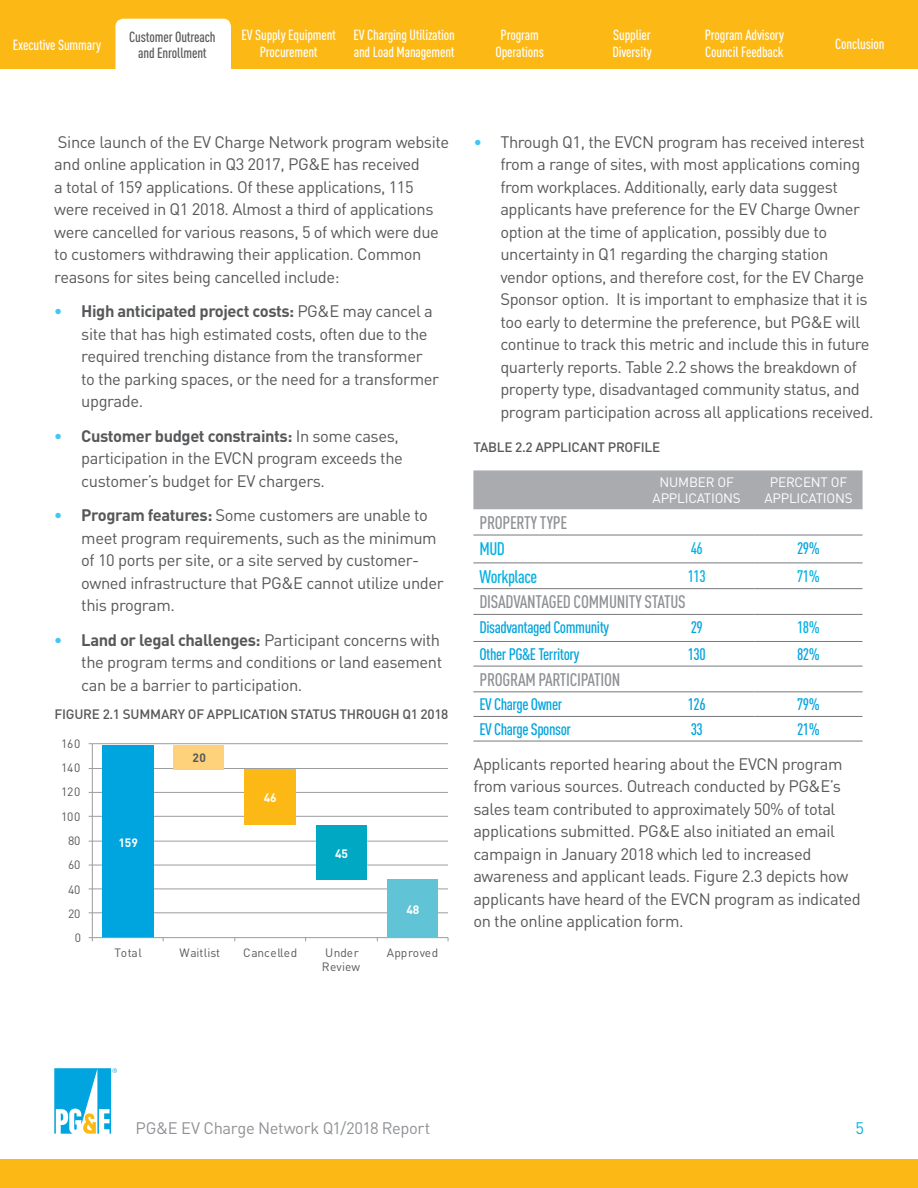
<style>
.page{position:relative;width:918px;height:1188px;background:#fff}
.page>*{position:absolute;margin:0;border:0;box-sizing:border-box;transform-origin:0 0}
.Subhead{font:500 condensed 18px "DINOT";letter-spacing:-.015em;color:#8f9194}
.Subhead-2{font:500 condensed 18px "DINOT";letter-spacing:-.025em;color:#00b1e3}
.t1{font:16.5px/22.5px "DINOT";letter-spacing:-.025em;color:#57585a}
.t2{font:500 condensed 16.5px "DINOT";letter-spacing:-.025em;color:#00a4de}
.t3{font:16.5px "DINOT";letter-spacing:-.025em;color:#8f9194}
.Subhead-3{font:500 condensed 16.5px "DINOT";letter-spacing:-.025em;color:#00b1e3}
.t4{font:16.5px "DINOT";color:#00b1e3}
.t5{font:500 condensed 14.55px/17.1px "DINOT";letter-spacing:-.01em;color:#fff}
.t6{font:500 condensed 14.55px/16.5px "DINOT";letter-spacing:-.01em;color:#57585a;text-align:center}
.Image_Title{font:500 13.5px "DINOT";letter-spacing:-.015em;color:#57585a}
.t7{font:13.5px/16.5px "DINOT";letter-spacing:-.015em;color:#fff;text-align:center}
.t8{font:12px/14.1px "DINOT";letter-spacing:.005em;color:#57585a}
.t9{font:12px "DINOT";letter-spacing:.025em;color:#57585a}
.t10{font:700 12px "DINOT";color:#fff}
.t11{font:700 12px "DINOT";color:#57585a}
.s1{font-weight:700;color:#40c7f4}
.s2{font-weight:700}
.s3{color:#40c7f4}
</style>
<div class="page">
<div style="left:0;top:0;width:918px;height:70px;background:#fcb814"></div>
<div style="left:0;top:1159px;width:918px;height:29px;background:#fcb814"></div>
<svg style="left:54px;top:1068px;width:63px;height:66px"></svg>
<div style="left:115px;top:19px;width:116px;height:50px;background:#fff"></div>
<div style="left:0;top:69px;width:918px;height:9px;background:#fff"></div>
<div style="left:473px;top:470px;width:390px;height:39px;background:#aaabaf"></div>
<hr style="left:473px;top:535px;width:166px;height:1px;background:#76787b">
<hr style="left:639px;top:535px;width:116px;height:1px;background:#76787b">
<hr style="left:755px;top:535px;width:108px;height:1px;background:#76787b">
<hr style="left:473px;top:563px;width:166px;height:1px;background:#76787b">
<hr style="left:639px;top:563px;width:116px;height:1px;background:#76787b">
<hr style="left:755px;top:563px;width:108px;height:1px;background:#76787b">
<hr style="left:473px;top:588px;width:166px;height:1px;background:#76787b">
<hr style="left:639px;top:588px;width:116px;height:1px;background:#76787b">
<hr style="left:755px;top:588px;width:108px;height:1px;background:#76787b">
<hr style="left:473px;top:614px;width:166px;height:1px;background:#76787b">
<hr style="left:639px;top:614px;width:116px;height:1px;background:#76787b">
<hr style="left:755px;top:614px;width:108px;height:1px;background:#76787b">
<hr style="left:473px;top:641px;width:166px;height:1px;background:#76787b">
<hr style="left:639px;top:641px;width:116px;height:1px;background:#76787b">
<hr style="left:755px;top:641px;width:108px;height:1px;background:#76787b">
<hr style="left:473px;top:666px;width:166px;height:1px;background:#76787b">
<hr style="left:639px;top:666px;width:116px;height:1px;background:#76787b">
<hr style="left:755px;top:666px;width:108px;height:1px;background:#76787b">
<hr style="left:473px;top:691px;width:166px;height:1px;background:#76787b">
<hr style="left:639px;top:691px;width:116px;height:1px;background:#76787b">
<hr style="left:755px;top:691px;width:108px;height:1px;background:#76787b">
<hr style="left:473px;top:716px;width:166px;height:1px;background:#76787b">
<hr style="left:639px;top:716px;width:116px;height:1px;background:#76787b">
<hr style="left:755px;top:716px;width:108px;height:1px;background:#76787b">
<hr style="left:473px;top:741px;width:166px;height:1px;background:#76787b">
<hr style="left:639px;top:741px;width:116px;height:1px;background:#76787b">
<hr style="left:755px;top:741px;width:108px;height:1px;background:#76787b">
<hr style="left:92px;top:912px;width:356px;height:1px;background:#9b9ca0">
<hr style="left:92px;top:888px;width:356px;height:1px;background:#9b9ca0">
<hr style="left:92px;top:865px;width:356px;height:1px;background:#9b9ca0">
<hr style="left:92px;top:841px;width:356px;height:1px;background:#9b9ca0">
<hr style="left:92px;top:816px;width:356px;height:1px;background:#9b9ca0">
<hr style="left:92px;top:792px;width:356px;height:1px;background:#9b9ca0">
<hr style="left:92px;top:768px;width:356px;height:1px;background:#9b9ca0">
<hr style="left:92px;top:743px;width:356px;height:1px;background:#9b9ca0">
<div style="left:102px;top:745px;width:51px;height:192px;background:#00a4de"></div>
<div style="left:387px;top:879px;width:50px;height:58px;background:#60c4d6"></div>
<div style="left:316px;top:825px;width:51px;height:54px;background:#00a8c4"></div>
<div style="left:244px;top:770px;width:52px;height:55px;background:#fcb814"></div>
<div style="left:174px;top:745px;width:50px;height:25px;background:#fed17b"></div>
<hr style="left:92px;top:744px;width:1px;height:194px;background:#9b9ca0">
<hr style="left:92px;top:937px;width:356px;height:1px;background:#9b9ca0">
<p class="t5" style="left:241px;top:26px;width:96px;text-align:center">EV Supply Equipment<br>Procurement</p>
<p class="t5" style="left:354px;top:26px;width:103px">EV Charging Utilization and Load Management</p>
<p class="t5" style="left:612px;top:26px;width:41px">Supplier<br>Diversity</p>
<p class="t5" style="left:496px;top:26px;width:50px;text-align:center">Program<br>Operations</p>
<p class="t5" style="left:705px;top:26px;width:81px">Program Advisory<br>Council Feedback</p>
<p class="t6" style="left:129px;top:28px;width:88px">Customer Outreach and Enrollment</p>
<p class="t5" style="left:13px;top:36px;width:90px">Executive Summary</p>
<p class="t5" style="left:835px;top:35px;width:51px">Conclusion</p>
<p class="t1" style="left:54px;top:130px;width:396px">Since launch of the EV Charge Network program website and online application in Q3 2017, PG&amp;E has received<br>a total of 159 applications. Of these applications, 115 were received in Q1 2018. Almost a third of applications were cancelled for various reasons, 5 of which were due to customers withdrawing their application. Common reasons for sites being cancelled include:</p>
<p class="t1" style="left:81px;top:300px;width:359px;text-indent:-27px"><span class="s1">•</span> <span class="s2">High anticipated project costs:</span> PG&amp;E may cancel a site that has high estimated costs, often due to the required trenching distance from the transformer to the parking spaces, or the need for a transformer upgrade.</p>
<p class="t1" style="left:81px;top:424px;width:323px;text-indent:-27px"><span class="s1">•</span> <span class="s2">Customer budget constraints:</span> In some cases, participation in the EVCN program exceeds the customer’s budget for EV chargers.</p>
<p class="t1" style="left:81px;top:504px;width:364px;text-indent:-27px"><span class="s1">•</span> <span class="s2">Program features:</span> Some customers are unable to meet program requirements, such as the minimum of 10 ports per site, or a site served by customer&shy;owned infrastructure that PG&amp;E cannot utilize under this program.</p>
<p class="t1" style="left:81px;top:628px;width:362px;text-indent:-27px"><span class="s1">•</span> <span class="s2">Land or legal challenges:</span> Participant concerns with the program terms and conditions or land easement can be a barrier to participation.</p>
<p class="Image_Title" style="left:54px;top:706px;width:396px">FIGURE 2.1 SUMMARY OF APPLICATION STATUS THROUGH Q1 2018</p>
<p class="t8" style="left:61px;top:736px;width:21px">160</p>
<p class="t8" style="left:61px;top:761px;width:21px">140</p>
<p class="t8" style="left:61px;top:785px;width:21px">120</p>
<p class="t8" style="left:61px;top:809px;width:21px">100</p>
<p class="t8" style="left:68px;top:833px;width:14px">80</p>
<p class="t8" style="left:68px;top:858px;width:14px">60</p>
<p class="t8" style="left:68px;top:882px;width:14px">40</p>
<p class="t8" style="left:68px;top:906px;width:14px">20</p>
<p class="t8" style="left:75px;top:930px;width:8px">0</p>
<p class="t10" style="left:118px;top:834px;width:21px">159</p>
<p class="t11" style="left:192px;top:750px;width:15px">20</p>
<p class="t10" style="left:264px;top:790px;width:15px">46</p>
<p class="t10" style="left:335px;top:845px;width:15px">45</p>
<p class="t10" style="left:406px;top:902px;width:15px">48</p>
<p class="t8" style="left:114px;top:945px;width:29px">Total</p>
<p class="t8" style="left:180px;top:945px;width:42px">Waitlist</p>
<p class="t9" style="left:243px;top:945px;width:56px">Cancelled</p>
<p class="t8" style="left:322px;top:945px;width:40px">Under<br>Review</p>
<p class="t9" style="left:387px;top:945px;width:53px">Approved</p>
<p class="t1" style="left:500px;top:130px;width:375px;text-indent:-27px"><span class="s3">•</span> Through Q1, the EVCN program has received interest from a range of sites, with most applications coming from workplaces. Additionally, early data suggest applicants have preference for the EV Charge Owner option at the time of application, possibly due to uncertainty in Q1 regarding the charging station vendor options, and therefore cost, for the EV Charge Sponsor option. It is important to emphasize that it is too early to determine the preference, but PG&amp;E will continue to track this metric and include this in future quarterly reports. Table 2.2 shows the breakdown of property type, disadvantaged community status, and program participation across all applications received.</p>
<p class="Image_Title" style="left:473px;top:439px;width:188px">TABLE 2.2 APPLICANT PROFILE</p>
<p class="t7" style="left:653px;top:473px;width:90px">NUMBER OF<br>APPLICATIONS</p>
<p class="t7" style="left:764px;top:473px;width:90px">PERCENT OF<br>APPLICATIONS</p>
<p class="Subhead" style="left:479px;top:512px;width:89px">PROPERTY TYPE</p>
<p class="Subhead-2" style="left:479px;top:538px;width:27px">MUD</p>
<p class="Subhead-3" style="left:691px;top:538px;width:14px">46</p>
<p class="t2" style="left:797px;top:538px;width:24px">29%</p>
<p class="Subhead-2" style="left:479px;top:566px;width:59px">Workplace</p>
<p class="Subhead-3" style="left:688px;top:566px;width:20px">113</p>
<p class="Subhead-3" style="left:797px;top:566px;width:24px">71%</p>
<p class="Subhead" style="left:479px;top:591px;width:208px">DISADVANTAGED COMMUNITY STATUS</p>
<p class="t2" style="left:479px;top:617px;width:131px">Disadvantaged Community</p>
<p class="t2" style="left:691px;top:617px;width:14px">29</p>
<p class="Subhead-3" style="left:797px;top:617px;width:24px">18%</p>
<p class="t2" style="left:479px;top:644px;width:102px">Other PG&amp;E Territory</p>
<p class="t2" style="left:688px;top:644px;width:20px">130</p>
<p class="t2" style="left:797px;top:644px;width:24px">82%</p>
<p class="Subhead" style="left:479px;top:669px;width:142px">PROGRAM PARTICIPATION</p>
<p class="t2" style="left:479px;top:695px;width:84px">EV Charge Owner</p>
<p class="t2" style="left:688px;top:695px;width:20px">126</p>
<p class="t2" style="left:797px;top:695px;width:24px">79%</p>
<p class="t2" style="left:479px;top:719px;width:93px">EV Charge Sponsor</p>
<p class="t2" style="left:691px;top:719px;width:14px">33</p>
<p class="t2" style="left:797px;top:719px;width:24px">21%</p>
<p class="t1" style="left:473px;top:752px;width:389px">Applicants reported hearing about the EVCN program from various sources. Outreach conducted by PG&amp;E’s sales team contributed to approximately 50% of total applications submitted. PG&amp;E also initiated an email campaign in January 2018 which led to increased awareness and applicant leads. Figure 2.3 depicts how applicants have heard of the EVCN program as indicated on the online application form.</p>
<p class="t3" style="left:135px;top:1117px;width:296px">PG&amp;E EV Charge Network Q1/2018 Report</p>
<p class="t4" style="left:855px;top:1117px;width:10px">5</p>
</div>
